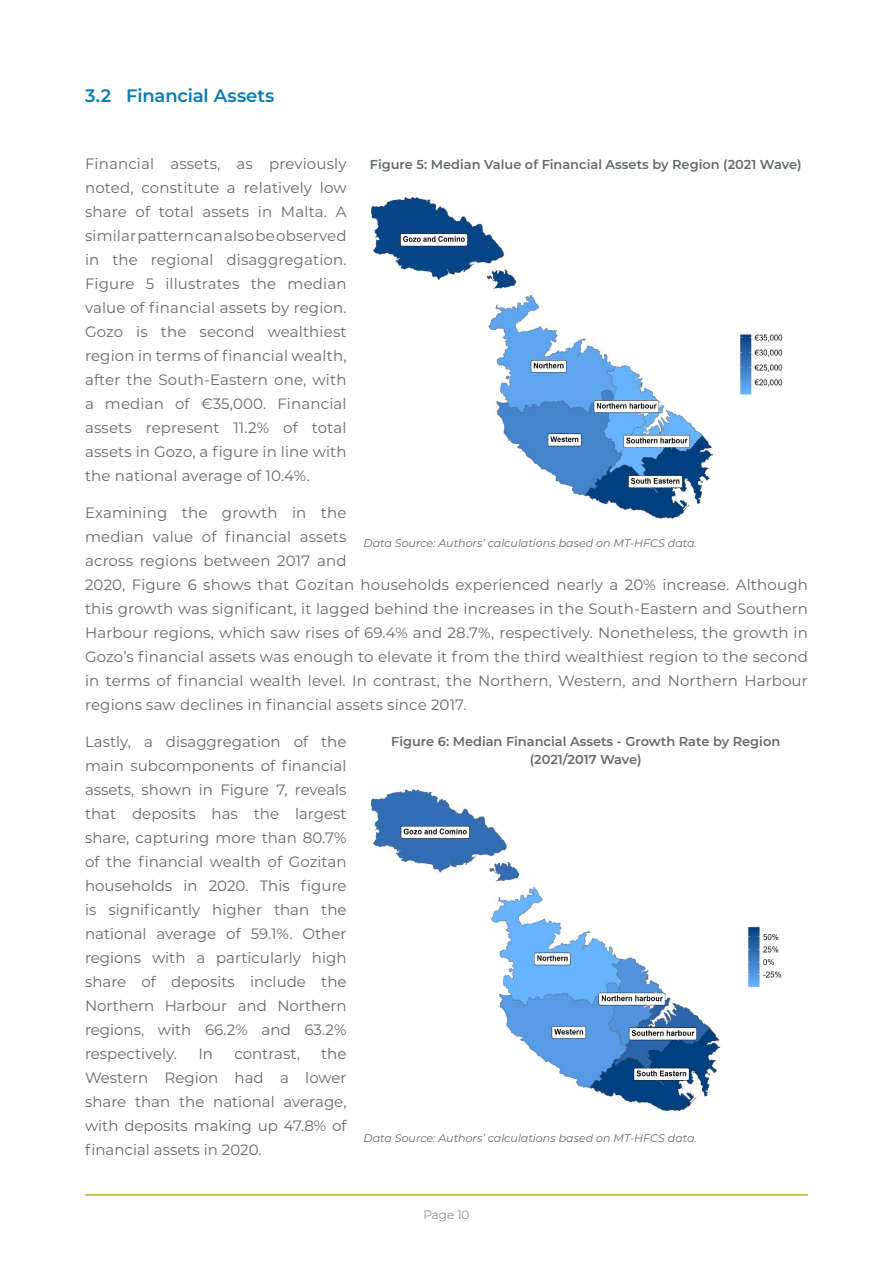
<style>
.page{position:relative;width:893px;height:1263px;background:#fff}
.page>*{position:absolute;margin:0;border:0;box-sizing:border-box;transform-origin:0 0}
.t1{font:600 18px "Montserrat";letter-spacing:-.01em;color:#087cb0}
.t2{font:15px/24px "Montserrat";letter-spacing:.01em;color:#666a6b;text-align:justify}
.t3{font:600 12.9px/18px "Montserrat";color:#666a6b;text-align:center}
.t4{font:300 12px "Montserrat";color:#666a6b}
.t5{font:italic 11.1px "Montserrat";color:#666a6b}
</style>
<div class="page">
<hr style="left:85px;top:1194px;width:723px;height:2px;background:#c4ab25">
<img style="left:370px;top:196px;width:413px;height:323px">
<img style="left:370px;top:789px;width:412px;height:323px">
<p class="t1" style="left:85px;top:83px;width:191px">3.2 Financial Assets</p>
<p class="t2" style="left:85px;top:151px;width:263px">Financial assets, as previously noted, constitute a relatively low share of total assets in Malta. A similar pattern can also be observed in the regional disaggregation.<br>Figure 5 illustrates the median value of financial assets by region.<br>Gozo is the second wealthiest region in terms of financial wealth, after the South-Eastern one, with a median of €35,000. Financial assets represent 11.2% of total assets in Gozo, a figure in line with the national average of 10.4%.</p>
<p class="t2" style="left:85px;top:500px;width:724px;text-align:left">Examining the growth in the<br>median value of financial assets<br>across regions between 2017 and<br>2020, Figure 6 shows that Gozitan households experienced nearly a 20% increase. Although this growth was significant, it lagged behind the increases in the South-Eastern and Southern Harbour regions, which saw rises of 69.4% and 28.7%, respectively. Nonetheless, the growth in Gozo’s financial assets was enough to elevate it from the third wealthiest region to the second in terms of financial wealth level. In contrast, the Northern, Western, and Northern Harbour regions saw declines in financial assets since 2017.</p>
<p class="t2" style="left:85px;top:729px;width:263px">Lastly, a disaggregation of the main subcomponents of financial assets, shown in Figure 7, reveals that deposits has the largest share, capturing more than 80.7% of the financial wealth of Gozitan households in 2020. This figure is significantly higher than the national average of 59.1%. Other regions with a particularly high share of deposits include the Northern Harbour and Northern regions, with 66.2% and 63.2% respectively.</p>
<p class="t3" style="left:370px;top:155px;width:433px">Figure 5: Median Value of Financial Assets by Region (2021 Wave)</p>
<p class="t5" style="left:364px;top:536px;width:335px">Data Source: Authors’ calculations based on MT-HFCS data.</p>
<p class="t3" style="left:391px;top:732px;width:390px">Figure 6: Median Financial Assets - Growth Rate by Region (2021/2017 Wave)</p>
<p class="t2" style="left:85px;top:1041px;width:263px;text-indent:236px">the Western Region had a lower share than the national average, with deposits making up 47.8% of financial assets in 2020.</p>
<p class="t2" style="left:198px;top:1041px;width:16px">In</p>
<p class="t2" style="left:234px;top:1041px;width:67px">contrast,</p>
<p class="t5" style="left:364px;top:1130px;width:335px">Data Source: Authors’ calculations based on MT-HFCS data.</p>
<p class="t4" style="left:423px;top:1207px;width:47px">Page 10</p>
</div>
